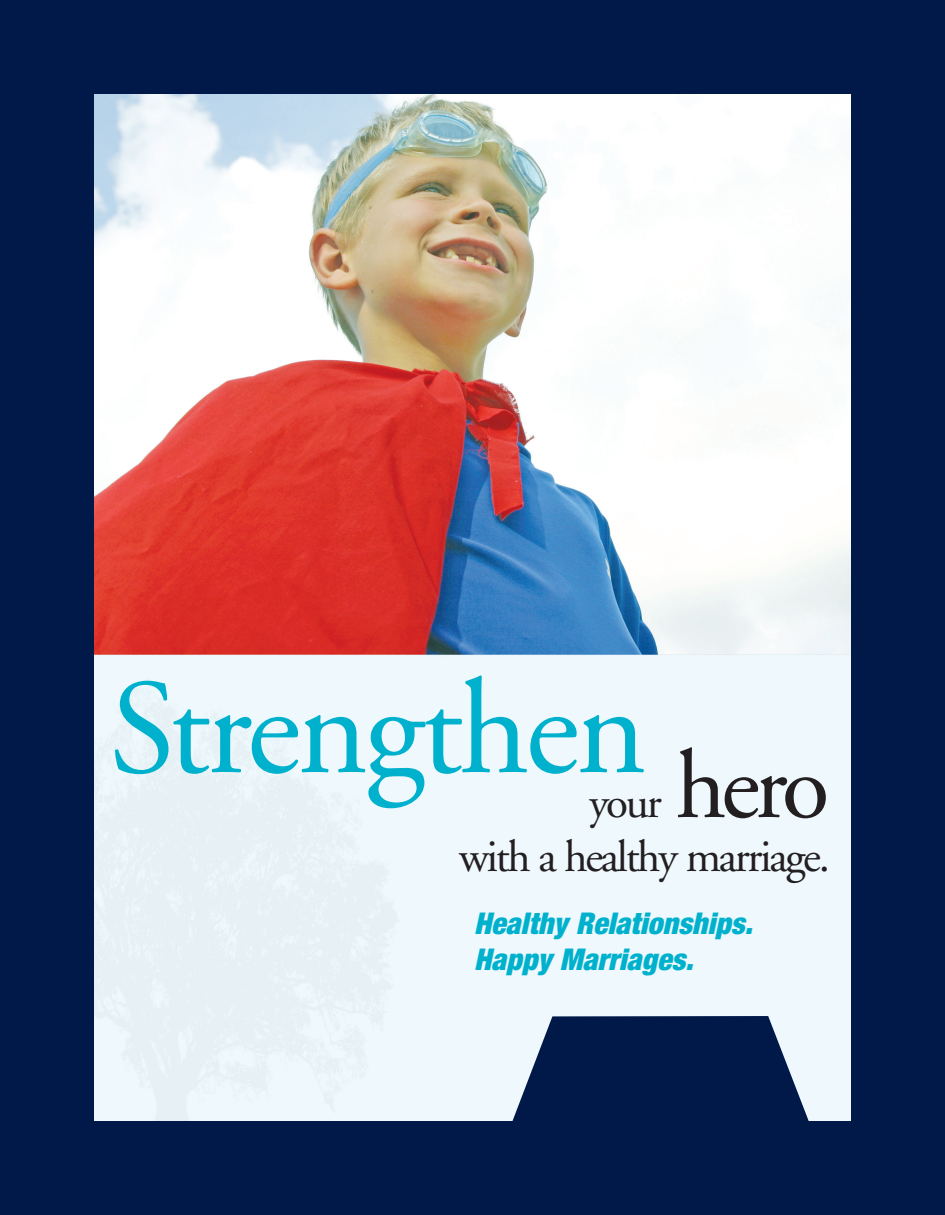
<style>
.page{position:relative;width:945px;height:1215px;background:#001948}
.page>*{position:absolute;margin:0;border:0;box-sizing:border-box;transform-origin:0 0}
.t1{font:135px "Adobe Garamond";letter-spacing:-.025em;color:#00b1cd}
.t2{font:45px/54px "Adobe Garamond";letter-spacing:-.05em;color:#231f20;text-align:right}
.t3{font:italic 900 condensed 30px/36px "Helvetica Neue";color:#00b1cd}
.s1{font-size:97.5px}
</style>
<div class="page">
<img style="left:94px;top:94px;width:756px;height:1026px">
<svg style="left:431px;top:1016px;width:420px;height:105px"></svg>
<h1 class="t1" style="left:109px;top:675px;width:539px">Strengthen</h1>
<h2 class="t2" style="left:459px;top:780px;width:373px">your <span class="s1">hero<br></span>with a healthy marriage.</h2>
<p class="t3" style="left:474px;top:908px;width:286px">Healthy Relationships.<br>Happy Marriages.</p>
</div>
